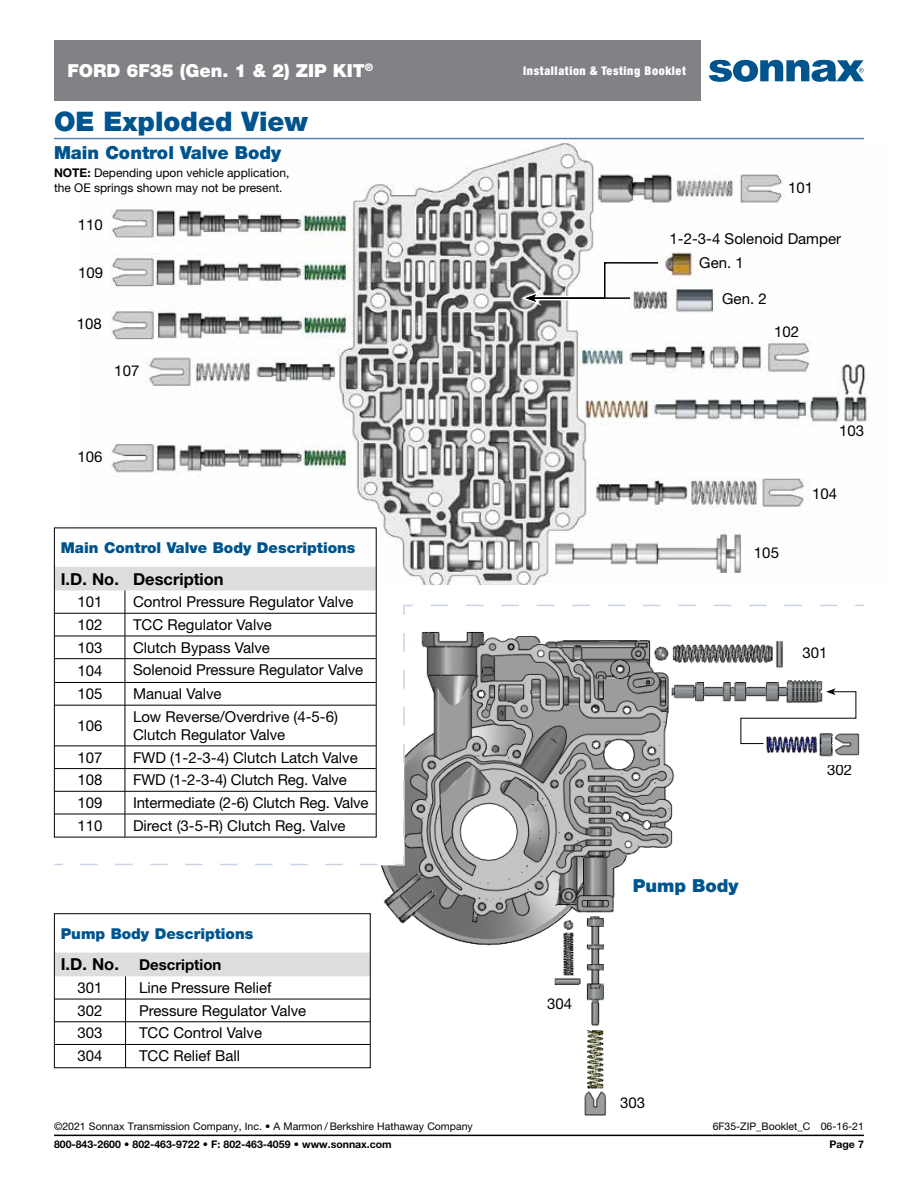
<style>
.page{position:relative;width:918px;height:1188px;background:#fff}
.page>*{position:absolute;margin:0;border:0;box-sizing:border-box;transform-origin:0 0}
.t1{font:900 27px "Helvetica Neue LT Std";color:#00548e}
.t2{font:900 18px "Helvetica Neue LT Std";color:#00548e}
.t3{font:900 18px "Helvetica Neue LT Std";color:#fff}
.t4{font:700 16.5px "Helvetica Neue LT Std";color:#000}
.t5{font:15px/18px "Helvetica Neue LT Std";color:#000}
.t6{font:900 15px/31.2px "Helvetica Neue LT Std";color:#00548e}
.t7{font:12px/14.4px "Helvetica Neue LT Std";color:#000}
.t8{font:900 condensed 12px "Helvetica Neue LT Std";letter-spacing:.05em;color:#fff}
.t9{font:10.5px "Helvetica Neue LT Std";color:#000}
.t10{font:700 10.5px "Helvetica Neue LT Std";color:#000}
.s1{font-weight:700}
.s2{font-weight:700;font-size:16.5px;color:#000}
.s3{font-weight:700;color:#000}
</style>
<div class="page">
<img style="left:343px;top:866px;width:277px;height:250px">
<svg style="left:56px;top:953px;width:313px;height:113px"></svg>
<div style="left:54px;top:913px;width:317px;height:155px;border:1px solid #000"></div>
<img style="left:78px;top:142px;width:791px;height:443px">
<hr style="left:54px;top:138px;width:810px;height:1px;background:#5783b3">
<svg style="left:53px;top:604px;width:811px;height:262px"></svg>
<svg style="left:56px;top:567px;width:319px;height:138px"></svg>
<hr style="left:55px;top:705px;width:70px;height:1px;background:#000">
<hr style="left:125px;top:705px;width:251px;height:1px;background:#000">
<hr style="left:125px;top:705px;width:1px;height:41px;background:#000">
<hr style="left:55px;top:746px;width:70px;height:1px;background:#000">
<hr style="left:125px;top:746px;width:251px;height:1px;background:#000">
<hr style="left:55px;top:768px;width:70px;height:1px;background:#000">
<hr style="left:125px;top:768px;width:251px;height:1px;background:#000">
<hr style="left:55px;top:791px;width:70px;height:1px;background:#000">
<hr style="left:125px;top:791px;width:251px;height:1px;background:#000">
<hr style="left:55px;top:814px;width:70px;height:1px;background:#000">
<hr style="left:125px;top:814px;width:251px;height:1px;background:#000">
<svg style="left:125px;top:746px;width:1px;height:89px"></svg>
<svg style="left:521px;top:261px;width:139px;height:45px"></svg>
<img style="left:765px;top:724px;width:99px;height:41px">
<svg style="left:740px;top:688px;width:117px;height:56px"></svg>
<hr style="left:54px;top:1135px;width:810px;height:1px;background:#000">
<svg style="left:709px;top:60px;width:155px;height:22px"></svg>
<div style="left:54px;top:40px;width:647px;height:61px;background:#808285"></div>
<p class="t3" style="left:68px;top:60px;width:307px">FORD 6F35 (Gen. 1 &amp; 2) ZIP KIT<sup>®</sup></p>
<p class="t8" style="left:523px;top:63px;width:164px">Installation &amp; Testing Booklet</p>
<h1 class="t1" style="left:54px;top:105px;width:256px">OE Exploded View</h1>
<p class="t2" style="left:54px;top:142px;width:229px">Main Control Valve Body</p>
<p class="t7" style="left:54px;top:165px;width:237px"><span class="s1">NOTE:</span> Depending upon vehicle application, the OE springs shown may not be present.</p>
<p class="t5" style="left:78px;top:216px;width:27px">110</p>
<p class="t5" style="left:788px;top:179px;width:27px">101</p>
<p class="t5" style="left:78px;top:263px;width:27px">109</p>
<p class="t5" style="left:77px;top:315px;width:27px">108</p>
<p class="t5" style="left:114px;top:361px;width:27px">107</p>
<p class="t5" style="left:77px;top:447px;width:27px">106</p>
<p class="t6" style="left:61px;top:532px;width:296px">Main Control Valve Body Descriptions</p>
<p class="t4" style="left:61px;top:568px;width:165px">I.D. No. Description</p>
<p class="t5" style="left:77px;top:593px;width:27px">101</p>
<p class="t5" style="left:133px;top:593px;width:222px">Control Pressure Regulator Valve</p>
<p class="t5" style="left:77px;top:615px;width:27px">102</p>
<p class="t5" style="left:133px;top:615px;width:140px">TCC Regulator Valve</p>
<p class="t5" style="left:77px;top:638px;width:27px">103</p>
<p class="t5" style="left:133px;top:638px;width:138px">Clutch Bypass Valve</p>
<p class="t5" style="left:77px;top:661px;width:27px">104</p>
<p class="t5" style="left:133px;top:661px;width:232px">Solenoid Pressure Regulator Valve</p>
<p class="t5" style="left:77px;top:685px;width:27px">105</p>
<p class="t5" style="left:133px;top:685px;width:90px">Manual Valve</p>
<p class="t5" style="left:77px;top:716px;width:27px">106</p>
<p class="t5" style="left:133px;top:707px;width:207px">Low Reverse/Overdrive (4-5-6)<br>Clutch Regulator Valve</p>
<p class="t5" style="left:77px;top:748px;width:27px">107</p>
<p class="t5" style="left:133px;top:748px;width:226px">FWD (1-2-3-4) Clutch Latch Valve</p>
<p class="t5" style="left:77px;top:771px;width:27px">108</p>
<p class="t5" style="left:133px;top:771px;width:215px">FWD (1-2-3-4) Clutch Reg. Valve</p>
<p class="t5" style="left:77px;top:793px;width:27px">109</p>
<p class="t5" style="left:133px;top:793px;width:237px">Intermediate (2-6) Clutch Reg. Valve</p>
<p class="t5" style="left:77px;top:816px;width:27px">110</p>
<p class="t5" style="left:133px;top:816px;width:214px">Direct (3-5-R) Clutch Reg. Valve</p>
<p class="t6" style="left:61px;top:918px;width:194px">Pump Body Descriptions<br><span class="s2">I.D. No.</span> <span class="s3">Description</span></p>
<p class="t5" style="left:78px;top:979px;width:27px">301</p>
<p class="t5" style="left:139px;top:979px;width:134px">Line Pressure Relief</p>
<p class="t5" style="left:78px;top:1001px;width:27px">302</p>
<p class="t5" style="left:139px;top:1001px;width:169px">Pressure Regulator Valve</p>
<p class="t5" style="left:78px;top:1024px;width:27px">303</p>
<p class="t5" style="left:139px;top:1024px;width:125px">TCC Control Valve</p>
<p class="t5" style="left:78px;top:1047px;width:27px">304</p>
<p class="t5" style="left:139px;top:1047px;width:103px">TCC Relief Ball</p>
<p class="t5" style="left:547px;top:994px;width:27px">304</p>
<p class="t5" style="left:670px;top:229px;width:173px">1-2-3-4 Solenoid Damper</p>
<p class="t5" style="left:699px;top:253px;width:46px">Gen. 1</p>
<p class="t5" style="left:722px;top:290px;width:46px">Gen. 2</p>
<p class="t5" style="left:774px;top:322px;width:27px">102</p>
<p class="t5" style="left:754px;top:544px;width:27px">105</p>
<p class="t5" style="left:839px;top:422px;width:27px">103</p>
<p class="t5" style="left:812px;top:484px;width:27px">104</p>
<p class="t5" style="left:802px;top:643px;width:27px">301</p>
<p class="t2" style="left:633px;top:875px;width:107px">Pump Body</p>
<p class="t5" style="left:620px;top:1093px;width:27px">303</p>
<p class="t5" style="left:827px;top:760px;width:27px">302</p>
<p class="t9" style="left:54px;top:1120px;width:420px">©2021 Sonnax Transmission Company, Inc. • A Marmon / Berkshire Hathaway Company</p>
<p class="t9" style="left:713px;top:1120px;width:153px">6F35-ZIP_Booklet_C 06-16-21</p>
<p class="t10" style="left:54px;top:1138px;width:339px">800-843-2600 • 802-463-9722 • F: 802-463-4059 • www.sonnax.com</p>
<p class="t10" style="left:829px;top:1138px;width:36px">Page 7</p>
</div>
